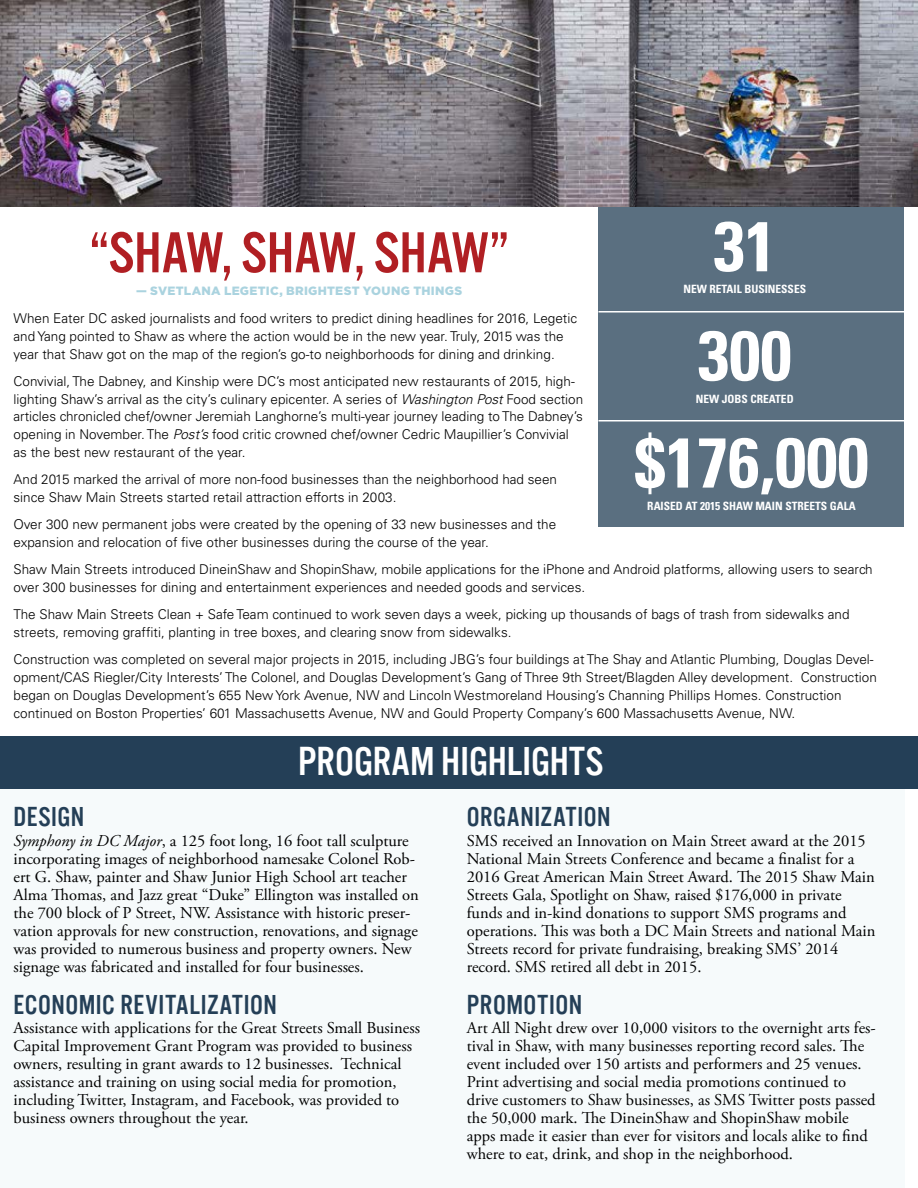
<style>
.page{position:relative;width:918px;height:1188px;background:#fff}
.page>*{position:absolute;margin:0;border:0;box-sizing:border-box;transform-origin:0 0}
.t1{font:700 condensed 70.35px "Univers";color:#fff}
.t2{font:60px "Alternate Got No 3 D";letter-spacing:-.005em;color:#b01f23}
.t3{font:42px "Alternate Got No 3 D";color:#fff}
.t4{font:28.5px "Alternate Got No 3 D";letter-spacing:.02em;color:#243f57}
.t5{font:16.5px/18px "Adobe Garamond Pro";color:#000}
.t6{font:300 13.5px/18px "Univers";color:#000}
.t7{font:900 12px "Gotham";letter-spacing:.02em;color:#aad3df}
.t8{font:700 condensed 11.4px "Univers";color:#fff}
.s1{font-style:italic}
</style>
<div class="page">
<img style="left:0;top:0;width:918px;height:207px">
<div style="left:0;top:789px;width:904px;height:399px;background:#f6fafb"></div>
<div style="left:0;top:737px;width:918px;height:52px;background:#243f57"></div>
<div style="left:598px;top:207px;width:306px;height:319px;background:#5a6f80"></div>
<hr style="left:598px;top:311px;width:315px;height:2px;background:#fff">
<hr style="left:598px;top:420px;width:315px;height:1px;background:#fff">
<h2 class="t2" style="left:90px;top:232px;width:421px">“SHAW, SHAW, SHAW”</h2>
<p class="t7" style="left:136px;top:284px;width:328px">— SVETLANA LEGETIC, BRIGHTEST YOUNG THINGS</p>
<h1 class="t1" style="left:714px;top:203px;width:64px">31</h1>
<p class="t8" style="left:683px;top:282px;width:124px">NEW RETAIL BUSINESSES</p>
<p class="t6" style="left:14px;top:309px;width:565px">When Eater DC asked journalists and food writers to predict dining headlines for 2016, Legetic and Yang pointed to Shaw as where the action would be in the new year. Truly, 2015 was the year that Shaw got on the map of the region’s go-to neighborhoods for dining and drinking.</p>
<p class="t6" style="left:14px;top:372px;width:571px">Convivial, The Dabney, and Kinship were DC’s most anticipated new restaurants of 2015, high&shy;lighting Shaw’s arrival as the city’s culinary epicenter. A series of <span class="s1">Washington Post</span> Food section articles chronicled chef/owner Jeremiah Langhorne’s multi-year journey leading to The Dabney’s opening in November. The <span class="s1">Post’s</span> food critic crowned chef/owner Cedric Maupillier’s Convivial as the best new restaurant of the year.</p>
<p class="t6" style="left:14px;top:471px;width:545px">And 2015 marked the arrival of more non-food businesses than the neighborhood had seen since Shaw Main Streets started retail attraction efforts in 2003.</p>
<p class="t6" style="left:14px;top:516px;width:544px">Over 300 new permanent jobs were created by the opening of 33 new businesses and the expansion and relocation of five other businesses during the course of the year.</p>
<p class="t6" style="left:14px;top:561px;width:861px">Shaw Main Streets introduced DineinShaw and ShopinShaw, mobile applications for the iPhone and Android platforms, allowing users to search over 300 businesses for dining and entertainment experiences and needed goods and services.</p>
<p class="t6" style="left:14px;top:606px;width:838px">The Shaw Main Streets Clean + Safe Team continued to work seven days a week, picking up thousands of bags of trash from sidewalks and streets, removing graffiti, planting in tree boxes, and clearing snow from sidewalks.</p>
<p class="t6" style="left:14px;top:651px;width:865px">Construction was completed on several major projects in 2015, including JBG’s four buildings at The Shay and Atlantic Plumbing, Douglas Devel&shy;opment/CAS Riegler/City Interests’ The Colonel, and Douglas Development’s Gang of Three 9th Street/Blagden Alley development. Construction began on Douglas Development’s 655 New York Avenue, NW and Lincoln Westmoreland Housing’s Channing Phillips Homes. Construction continued on Boston Properties’ 601 Massachusetts Avenue, NW and Gould Property Company’s 600 Massachusetts Avenue, NW.</p>
<h3 class="t3" style="left:298px;top:747px;width:307px">PROGRAM HIGHLIGHTS</h3>
<h1 class="t1" style="left:698px;top:312px;width:95px">300</h1>
<p class="t8" style="left:696px;top:392px;width:99px">NEW JOBS CREATED</p>
<h1 class="t1" style="left:634px;top:419px;width:236px">$176,000</h1>
<p class="t8" style="left:647px;top:499px;width:210px">RAISED AT 2015 SHAW MAIN STREETS GALA</p>
<h3 class="t4" style="left:14px;top:807px;width:72px">DESIGN</h3>
<p class="t5" style="left:13px;top:832px;width:407px"><span class="s1">Symphony in DC Major</span>, a 125 foot long, 16 foot tall sculpture incorporating images of neighborhood namesake Colonel Rob&shy;ert G. Shaw, painter and Shaw Junior High School art teacher Alma Thomas, and Jazz great “Duke” Ellington was installed on the 700 block of P Street, NW. Assistance with historic preser&shy;vation approvals for new construction, renovations, and signage was provided to numerous business and property owners. New signage was fabricated and installed for four businesses.</p>
<h3 class="t4" style="left:14px;top:995px;width:265px">ECONOMIC REVITALIZATION</h3>
<p class="t5" style="left:14px;top:1020px;width:408px">Assistance with applications for the Great Streets Small Business Capital Improvement Grant Program was provided to business owners, resulting in grant awards to 12 businesses. Technical assistance and training on using social media for promotion, including Twitter, Instagram, and Facebook, was provided to business owners throughout the year.</p>
<h3 class="t4" style="left:467px;top:807px;width:145px">ORGANIZATION</h3>
<p class="t5" style="left:467px;top:832px;width:410px">SMS received an Innovation on Main Street award at the 2015<br>National Main Streets Conference and became a finalist for a 2016 Great American Main Street Award. The 2015 Shaw Main Streets Gala, Spotlight on Shaw, raised $176,000 in private funds and in-kind donations to support SMS programs and operations. This was both a DC Main Streets and national Main Streets record for private fundraising, breaking SMS’ 2014 record. SMS retired all debt in 2015.</p>
<h3 class="t4" style="left:467px;top:995px;width:117px">PROMOTION</h3>
<p class="t5" style="left:467px;top:1020px;width:411px">Art All Night drew over 10,000 visitors to the overnight arts fes&shy;tival in Shaw, with many businesses reporting record sales. The event included over 150 artists and performers and 25 venues.<br>Print advertising and social media promotions continued to drive customers to Shaw businesses, as SMS Twitter posts passed the 50,000 mark. The DineinShaw and ShopinShaw mobile apps made it easier than ever for visitors and locals alike to find where to eat, drink, and shop in the neighborhood.</p>
</div>
